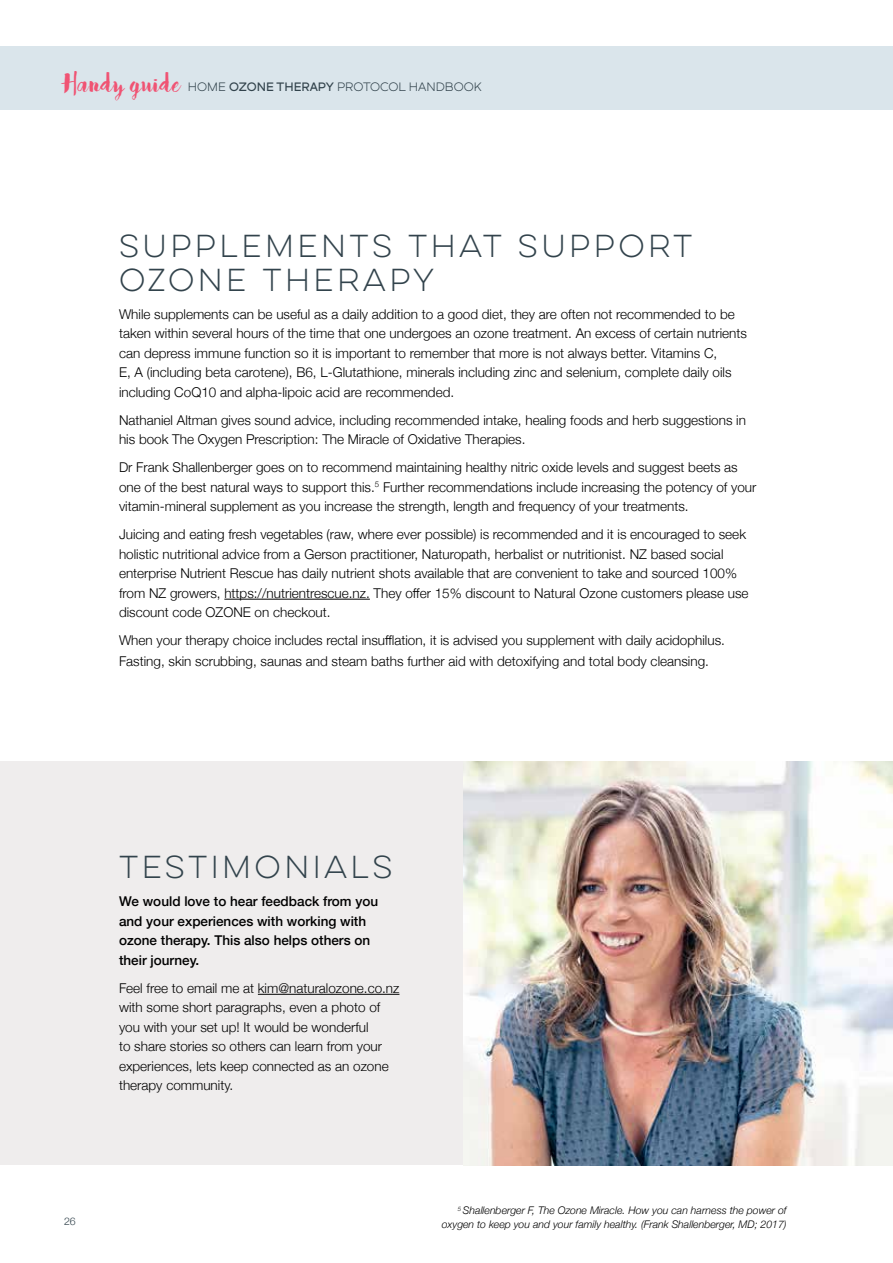
<style>
.page{position:relative;width:893px;height:1263px;background:#fff}
.page>*{position:absolute;margin:0;border:0;box-sizing:border-box;transform-origin:0 0}
.t1{font:30px "Bakery";letter-spacing:.01em;color:#f05373}
.t2{font:28.5px/34.2px "Lulo Clean One";letter-spacing:-.08em;color:#32434c}
.t3{font:300 13.5px/19.5px "Helvetica Neue";color:#000}
.t4{font:500 13.5px/19.5px "Helvetica Neue";color:#000}
.t5{font:12px "Dual 400";color:#32434c}
.t6{font:italic 300 10.5px/13.5px "Helvetica Neue";color:#000;text-align:right}
.t7{font:300 10.5px "Helvetica Neue";color:#32434c}
.s1{font-family:"Dual 600"}
</style>
<div class="page">
<div style="left:0;top:46px;width:893px;height:64px;background:#dae5eb"></div>
<div style="left:0;top:761px;width:463px;height:404px;background:#efeded"></div>
<hr style="left:224px;top:599px;width:146px;height:1px;background:#000">
<hr style="left:258px;top:994px;width:141px;height:1px;background:#000">
<img style="left:463px;top:761px;width:430px;height:404px">
<h1 class="t1" style="left:64px;top:64px;width:118px">Handy guide</h1>
<p class="t5" style="left:188px;top:79px;width:295px">HOME <span class="s1">OZONE THERAPY</span> PROTOCOL HANDBOOK</p>
<h2 class="t2" style="left:119px;top:229px;width:581px">SUPPLEMENTS THAT SUPPORT<br>OZONE THERAPY</h2>
<p class="t3" style="left:119px;top:303px;width:629px">While supplements can be useful as a daily addition to a good diet, they are often not recommended to be taken within several hours of the time that one undergoes an ozone treatment. An excess of certain nutrients can depress immune function so it is important to remember that more is not always better. Vitamins C,<br>E, A (including beta carotene), B6, L-Glutathione, minerals including zinc and selenium, complete daily oils including CoQ10 and alpha-lipoic acid are recommended.</p>
<p class="t3" style="left:119px;top:409px;width:628px">Nathaniel Altman gives sound advice, including recommended intake, healing foods and herb suggestions in his book The Oxygen Prescription: The Miracle of Oxidative Therapies.</p>
<p class="t3" style="left:119px;top:457px;width:639px">Dr Frank Shallenberger goes on to recommend maintaining healthy nitric oxide levels and suggest beets as one of the best natural ways to support this.<sup>5</sup> Further recommendations include increasing the potency of your vitamin-mineral supplement as you increase the strength, length and frequency of your treatments.</p>
<p class="t3" style="left:119px;top:524px;width:631px">Juicing and eating fresh vegetables (raw, where ever possible) is recommended and it is encouraged to seek holistic nutritional advice from a Gerson practitioner, Naturopath, herbalist or nutritionist. NZ based social enterprise Nutrient Rescue has daily nutrient shots available that are convenient to take and sourced 100% from NZ growers, https://nutrientrescue.nz. They offer 15% discount to Natural Ozone customers please use discount code OZONE on checkout.</p>
<p class="t3" style="left:119px;top:629px;width:607px;line-height:21px">When your therapy choice includes rectal insufflation, it is advised you supplement with daily acidophilus.<br>Fasting, skin scrubbing, saunas and steam baths further aid with detoxifying and total body cleansing.</p>
<h2 class="t2" style="left:119px;top:850px;width:281px">TESTIMONIALS</h2>
<p class="t4" style="left:119px;top:891px;width:261px">We would love to hear feedback from you and your experiences with working with ozone therapy. This also helps others on their journey.</p>
<p class="t3" style="left:119px;top:977px;width:282px">Feel free to email me at kim@naturalozone.co.nz with some short paragraphs, even a photo of you with your set up! It would be wonderful<br>to share stories so others can learn from your experiences, lets keep connected as an ozone therapy community.</p>
<p class="t7" style="left:64px;top:1213px;width:13px">26</p>
<p class="t6" style="left:442px;top:1203px;width:346px"><sup>5</sup> Shallenberger F, The Ozone Miracle. How you can harness the power of oxygen to keep you and your family healthy. (Frank Shallenberger, MD; 2017)</p>
</div>
